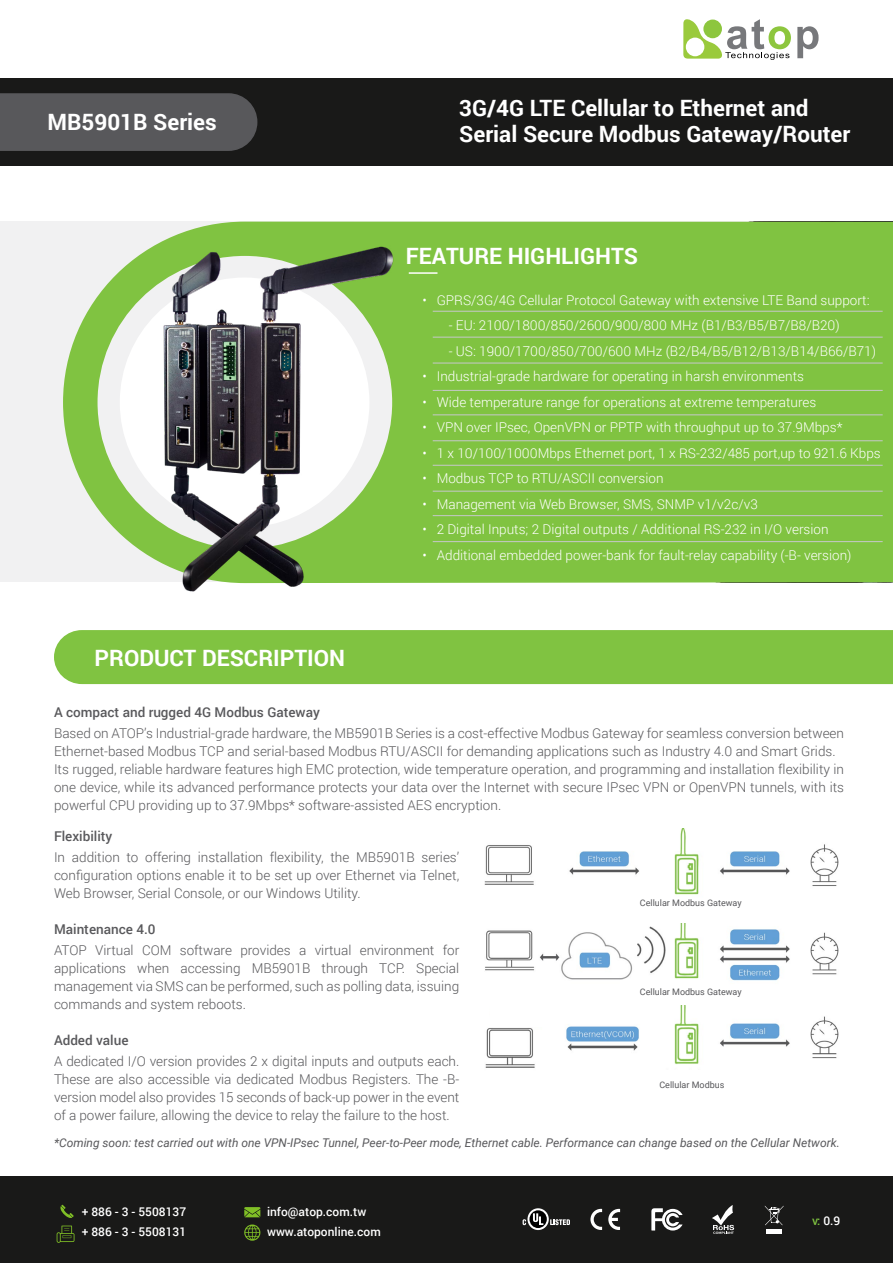
<style>
.page{position:relative;width:893px;height:1263px;background:#fff}
.page>*{position:absolute;margin:0;border:0;box-sizing:border-box;transform-origin:0 0}
.t1{font:700 22.5px/25.5px "Roboto";color:#fff}
.t2{font:300 13.5px/18px "Roboto";color:#58585b;text-align:justify}
.t3{font:300 13.5px "Roboto";color:#fff}
.t4{font:500 13.5px "Roboto";color:#58585b}
.t5{font:italic 12px "Roboto";color:#58585b}
.t6{font:500 12px/19.5px "Roboto";color:#fff}
.t7{font:9px "Roboto";color:#58585b}
.s1{color:#80c341}
</style>
<div class="page">
<div style="left:0;top:1176px;width:893px;height:87px;background:#191918"></div>
<svg style="left:608px;top:1209px;width:12px;height:21px"></svg>
<svg style="left:590px;top:1209px;width:12px;height:21px"></svg>
<svg style="left:651px;top:1208px;width:32px;height:22px"></svg>
<svg style="left:712px;top:1205px;width:22px;height:29px"></svg>
<hr style="left:766px;top:1229px;width:16px;height:4px;background:#fff">
<svg style="left:765px;top:1205px;width:19px;height:20px"></svg>
<svg style="left:683px;top:19px;width:108px;height:41px"></svg>
<svg style="left:797px;top:26px;width:22px;height:32px"></svg>
<svg style="left:550px;top:1219px;width:20px;height:6px"></svg>
<svg style="left:527px;top:1208px;width:22px;height:22px"></svg>
<svg style="left:529px;top:1210px;width:18px;height:18px"></svg>
<svg style="left:533px;top:1213px;width:10px;height:12px"></svg>
<svg style="left:523px;top:1219px;width:3px;height:6px"></svg>
<svg style="left:57px;top:1225px;width:18px;height:18px"></svg>
<svg style="left:244px;top:1207px;width:16px;height:10px"></svg>
<svg style="left:244px;top:1224px;width:16px;height:17px"></svg>
<svg style="left:60px;top:1205px;width:14px;height:13px"></svg>
<svg style="left:63px;top:222px;width:830px;height:361px;background:#8bc752"></svg>
<div style="left:0;top:79px;width:893px;height:87px;background:#191918"></div>
<div style="left:120px;top:277px;width:249px;height:250px;background:#fff;border-radius:50%"></div>
<div style="left:54px;top:630px;width:839px;height:54px;background:#80c341"></div>
<hr style="left:433px;top:311px;width:450px;height:1px;background:#c6c8ca">
<hr style="left:433px;top:337px;width:450px;height:1px;background:#c6c8ca">
<hr style="left:433px;top:363px;width:450px;height:1px;background:#c6c8ca">
<hr style="left:433px;top:414px;width:450px;height:1px;background:#c6c8ca">
<hr style="left:433px;top:440px;width:450px;height:1px;background:#c6c8ca">
<hr style="left:433px;top:465px;width:450px;height:1px;background:#c6c8ca">
<hr style="left:433px;top:491px;width:450px;height:1px;background:#c6c8ca">
<hr style="left:433px;top:515px;width:450px;height:1px;background:#c6c8ca">
<hr style="left:433px;top:541px;width:450px;height:1px;background:#c6c8ca">
<hr style="left:433px;top:390px;width:450px;height:1px;background:#c6c8ca">
<div style="left:0;top:93px;width:258px;height:58px;background:#58585b"></div>
<img style="left:159px;top:252px;width:16px;height:331px">
<img style="left:175px;top:239px;width:225px;height:353px">
<hr style="left:409px;top:272px;width:28px;height:2px;background:#fff">
<img style="left:484px;top:828px;width:355px;height:240px">
<div style="left:628px;top:900px;width:125px;height:16px;background:#fff"></div>
<div style="left:628px;top:989px;width:125px;height:16px;background:#fff"></div>
<div style="left:651px;top:913px;width:85px;height:10px;background:#fff"></div>
<div style="left:490px;top:995px;width:57px;height:32px;background:#fff"></div>
<div style="left:620px;top:980px;width:108px;height:22px;background:#fff"></div>
<h1 class="t1" style="left:47px;top:108px;width:171px">MB5901B Series</h1>
<h1 class="t1" style="left:94px;top:644px;width:252px">PRODUCT DESCRIPTION</h1>
<h1 class="t1" style="left:459px;top:94px;width:393px">3G/4G LTE Cellular to Ethernet and<br>Serial Secure Modbus Gateway/Router</h1>
<h1 class="t1" style="left:406px;top:242px;width:234px">FEATURE HIGHLIGHTS</h1>
<p class="t3" style="left:422px;top:291px;width:449px">• GPRS/3G/4G Cellular Protocol Gateway with extensive LTE Band support:</p>
<p class="t3" style="left:449px;top:316px;width:392px">- EU: 2100/1800/850/2600/900/800 MHz (B1/B3/B5/B7/B8/B20)</p>
<p class="t3" style="left:449px;top:342px;width:429px">- US: 1900/1700/850/700/600 MHz (B2/B4/B5/B12/B13/B14/B66/B71)</p>
<p class="t3" style="left:422px;top:367px;width:383px">• Industrial-grade hardware for operating in harsh environments</p>
<p class="t3" style="left:422px;top:393px;width:395px">• Wide temperature range for operations at extreme temperatures</p>
<p class="t3" style="left:422px;top:418px;width:421px">• VPN over IPsec, OpenVPN or PPTP with throughput up to 37.9Mbps*</p>
<p class="t3" style="left:422px;top:444px;width:460px">• 1 x 10/100/1000Mbps Ethernet port, 1 x RS-232/485 port,up to 921.6 Kbps</p>
<p class="t3" style="left:422px;top:469px;width:242px">• Modbus TCP to RTU/ASCII conversion</p>
<p class="t3" style="left:422px;top:495px;width:337px">• Management via Web Browser, SMS, SNMP v1/v2c/v3</p>
<p class="t3" style="left:422px;top:520px;width:408px">• 2 Digital Inputs; 2 Digital outputs / Additional RS-232 in I/O version</p>
<p class="t3" style="left:422px;top:546px;width:430px">• Additional embedded power-bank for fault-relay capability (-B- version)</p>
<p class="t4" style="left:54px;top:703px;width:267px">A compact and rugged 4G Modbus Gateway</p>
<p class="t2" style="left:54px;top:724px;width:792px;text-align:left">Based on ATOP’s Industrial-grade hardware, the MB5901B Series is a cost-effective Modbus Gateway for seamless conversion between Ethernet-based Modbus TCP and serial-based Modbus RTU/ASCII for demanding applications such as Industry 4.0 and Smart Grids.<br>Its rugged, reliable hardware features high EMC protection, wide temperature operation, and programming and installation flexibility in one device, while its advanced performance protects your data over the Internet with secure IPsec VPN or OpenVPN tunnels, with its powerful CPU providing up to 37.9Mbps* software-assisted AES encryption.</p>
<p class="t4" style="left:54px;top:826px;width:60px">Flexibility</p>
<p class="t2" style="left:54px;top:847px;width:407px">In addition to offering installation flexibility, the MB5901B series’ configuration options enable it to be set up over Ethernet via Telnet, Web Browser, Serial Console, or our Windows Utility.</p>
<p class="t4" style="left:54px;top:919px;width:103px">Maintenance 4.0</p>
<p class="t2" style="left:54px;top:940px;width:407px">ATOP Virtual COM software provides a virtual environment for applications when accessing MB5901B through TCP. Special management via SMS can be performed, such as polling data, issuing commands and system reboots.</p>
<p class="t4" style="left:54px;top:1030px;width:76px">Added value</p>
<p class="t2" style="left:54px;top:1051px;width:407px">A dedicated I/O version provides 2 x digital inputs and outputs each.<br>These are also accessible via dedicated Modbus Registers. The -B&shy;version model also provides 15 seconds of back-up power in the event of a power failure, allowing the device to relay the failure to the host.</p>
<p class="t7" style="left:640px;top:896px;width:103px">Cellular Modbus Gateway</p>
<p class="t7" style="left:640px;top:985px;width:103px">Cellular Modbus Gateway</p>
<p class="t7" style="left:659px;top:1079px;width:99px">Cellular Modbus Gatewa</p>
<p class="t5" style="left:54px;top:1134px;width:787px">*Coming soon: test carried out with one VPN-IPsec Tunnel, Peer-to-Peer mode, Ethernet cable. Performance can change based on the Cellular Network.</p>
<p class="t6" style="left:82px;top:1201px;width:106px">+ 886 - 3 - 5508137 + 886 - 3 - 5508131</p>
<p class="t6" style="left:267px;top:1202px;width:115px">info@atop.com.tw www.atoponline.com</p>
<p class="t6" style="left:812px;top:1210px;width:30px"><span class="s1">v:</span> 0.9</p>
</div>
